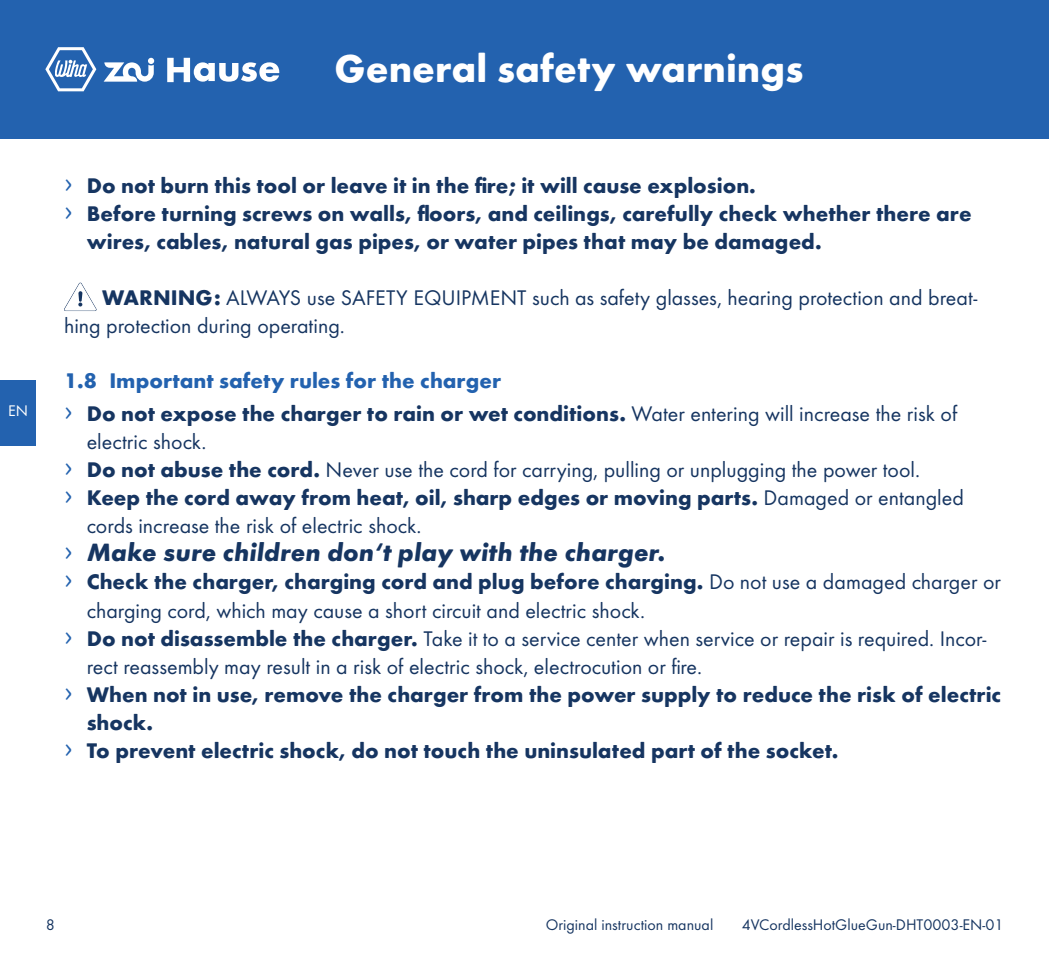
<style>
.page{position:relative;width:1049px;height:964px;background:#fff}
.page>*{position:absolute;margin:0;border:0;box-sizing:border-box;transform-origin:0 0}
.t1{font:700 40px "Futura Round";color:#fff}
.t2{font:italic 700 26px "Futura Round";color:#163561}
.t3{font:700 22px/33.6px "Futura Round";color:#163561}
.t4{font:22px/28px "Futura Round";color:#163561}
.t5{font:16px "Futura Round";color:#163561}
.t6{font:16px "Futura Round";color:#fff}
.s1{font-family:"Source Han Sans CN";font-weight:400;font-size:28px;color:#2362af}
.s2{font-weight:700}
.s3{color:#2362af}
.s4{font-weight:400}
.s5{font-family:"Source Han Sans CN";font-size:28px;color:#2362af}
.s6{font-family:"Source Han Sans CN";font-weight:400;font-style:normal;font-size:28px;color:#2362af}
</style>
<div class="page">
<div style="left:0;top:0;width:1049px;height:138px;background:#2362af"></div>
<svg style="left:104px;top:58px;width:50px;height:24px"></svg>
<svg style="left:167px;top:58px;width:112px;height:24px"></svg>
<svg style="left:45px;top:47px;width:51px;height:44px"></svg>
<div style="left:0;top:380px;width:36px;height:65px;background:#2362af"></div>
<svg style="left:64px;top:283px;width:33px;height:28px"></svg>
<p class="t6" style="left:8px;top:399px;width:21px">EN</p>
<h1 class="t1" style="left:334px;top:38px;width:470px">General safety warnings</h1>
<p class="t3" style="left:64px;top:167px;width:693px"><span class="s1">›</span> Do not burn this tool or leave it in the fire; it will cause explosion.</p>
<p class="t3" style="left:64px;top:195px;width:909px"><span class="s1">›</span> Before turning screws on walls, floors, and ceilings, carefully check whether there are</p>
<p class="t3" style="left:87px;top:223px;width:736px">wires, cables, natural gas pipes, or water pipes that may be damaged.</p>
<p class="t4" style="left:64px;top:282px;width:915px;text-indent:38px"><span class="s2">WARNING:</span> ALWAYS use SAFETY EQUIPMENT such as safety glasses, hearing protection and breat&shy;hing protection during operating.</p>
<p class="t3" style="left:64px;top:362px;width:895px"><span class="s3">1.8 Important safety rules for the charger<br></span><span class="s1">›</span> Do not expose the charger to rain or wet conditions. <span class="s4">Water entering will increase the risk of</span></p>
<p class="t4" style="left:87px;top:427px;width:121px">electric shock.</p>
<p class="t4" style="left:64px;top:454px;width:857px"><span class="s5">›</span> <span class="s2">Do not abuse the cord.</span> Never use the cord for carrying, pulling or unplugging the power tool.</p>
<p class="t3" style="left:64px;top:479px;width:901px"><span class="s1">›</span> Keep the cord away from heat, oil, sharp edges or moving parts. <span class="s4">Damaged or entangled</span></p>
<p class="t4" style="left:87px;top:511px;width:336px">cords increase the risk of electric shock.</p>
<p class="t2" style="left:64px;top:533px;width:603px"><span class="s6">›</span> Make sure children don‘t play with the charger.</p>
<p class="t3" style="left:64px;top:563px;width:938px"><span class="s1">›</span> Check the charger, charging cord and plug before charging. <span class="s4">Do not use a damaged charger or</span></p>
<p class="t4" style="left:87px;top:595px;width:560px">charging cord, which may cause a short circuit and electric shock.</p>
<p class="t4" style="left:64px;top:622px;width:924px"><span class="s5">›</span> <span class="s2">Do not disassemble the charger.</span> Take it to a service center when service or repair is required. Incor-</p>
<p class="t4" style="left:87px;top:651px;width:617px">rect reassembly may result in a risk of electric shock, electrocution or fire.</p>
<p class="t3" style="left:64px;top:675px;width:938px"><span class="s1">›</span> When not in use, remove the charger from the power supply to reduce the risk of electric</p>
<p class="t3" style="left:87px;top:703px;width:68px">shock.</p>
<p class="t3" style="left:64px;top:731px;width:776px"><span class="s1">›</span> To prevent electric shock, do not touch the uninsulated part of the socket.</p>
<p class="t5" style="left:46px;top:913px;width:11px">8</p>
<p class="t5" style="left:546px;top:913px;width:169px">Original instruction manual</p>
<p class="t5" style="left:742px;top:913px;width:263px">4VCordlessHotGlueGun-DHT0003-EN-01</p>
</div>
